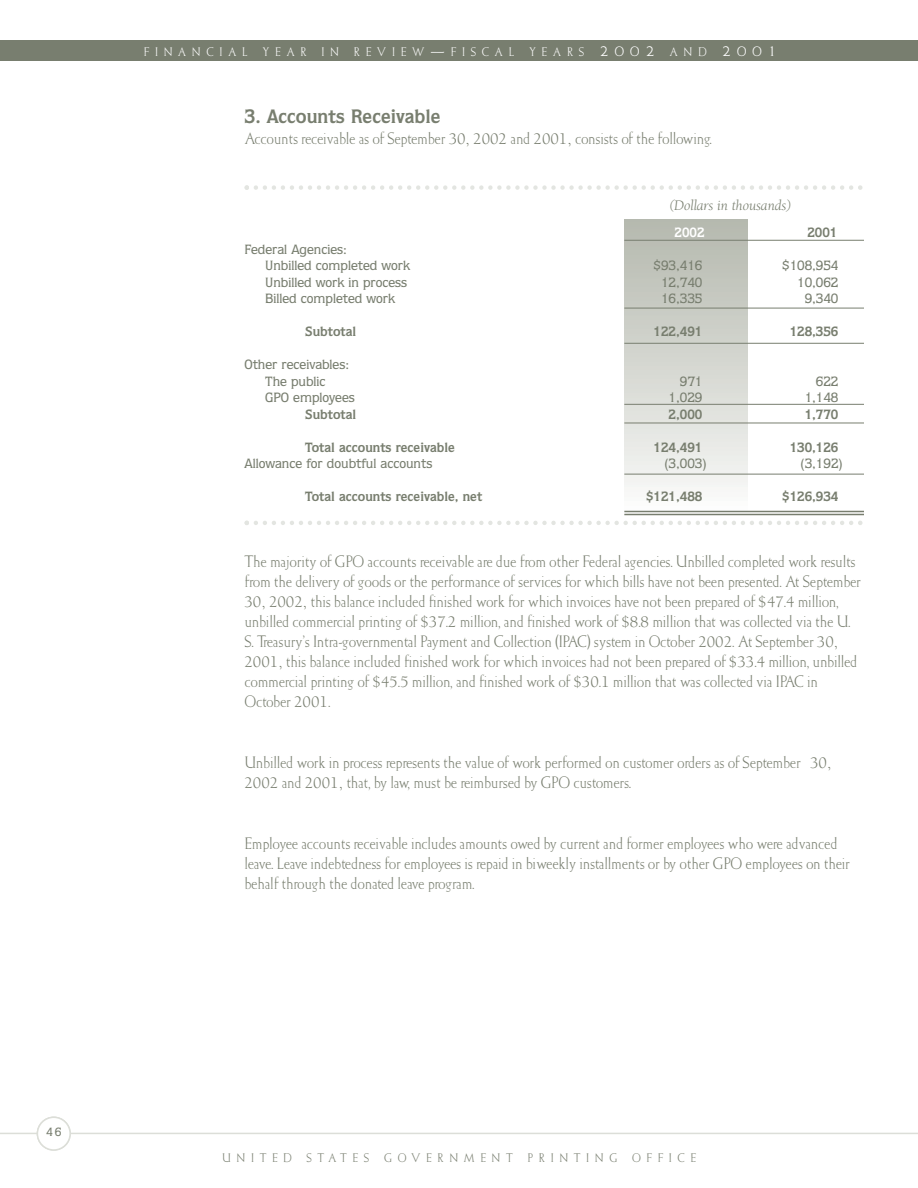
<style>
.page{position:relative;width:918px;height:1188px;background:#fff}
.page>*{position:absolute;margin:0;border:0;box-sizing:border-box;transform-origin:0 0}
.t1{font:700 19.5px "Quorum";color:#787e6f}
.t2{font:16.5px/20px "Elspeth";color:#787e6f}
.t3{font:italic 15px "Berkeley Oldstyle IT Cby BT";color:#787e6f}
.t4{font:500 13.5px/16.5px "Quorum";color:#787e6f}
.t5{font:700 13.5px "Quorum";color:#787e6f}
.t6{font:700 13.5px "Quorum";color:#fff}
.t7{font:12.3px "Elspeth";letter-spacing:.465em;color:#fff}
.t8{font:12.3px "Elspeth";letter-spacing:.465em;color:#787e6f}
.t9{font:500 12px "Quorum";color:#787e6f}
.s1{font-size:16.5px}
.s2{font-family:"Berkeley Oldstyle IT Cby BT"}
</style>
<div class="page">
<div style="left:624px;top:220px;width:124px;height:293px;background:linear-gradient(to bottom,#b4b7ad,#f8f9f7)"></div>
<svg style="left:244px;top:185px;width:618px;height:5px"></svg>
<svg style="left:244px;top:521px;width:618px;height:4px"></svg>
<div style="left:0;top:40px;width:918px;height:21px;background:#787e6f"></div>
<hr style="left:0;top:1133px;width:918px;height:1px;background:#dcded8">
<svg style="left:37px;top:1117px;width:34px;height:34px"></svg>
<hr style="left:624px;top:240px;width:240px;height:1px;background:#787e6f">
<hr style="left:624px;top:308px;width:240px;height:1px;background:#787e6f">
<hr style="left:624px;top:343px;width:240px;height:1px;background:#787e6f">
<hr style="left:624px;top:511px;width:240px;height:1px;background:#787e6f">
<hr style="left:624px;top:514px;width:240px;height:1px;background:#787e6f">
<hr style="left:624px;top:404px;width:240px;height:1px;background:#787e6f">
<hr style="left:624px;top:423px;width:240px;height:1px;background:#787e6f">
<hr style="left:624px;top:474px;width:240px;height:1px;background:#787e6f">
<p class="t7" style="left:144px;top:47px;width:635px">FINANCIAL YEAR IN REVIEW<span class="s1">—</span>FISCAL YEARS <span class="s1">2002</span> AND <span class="s1">2001</span></p>
<p class="t1" style="left:244px;top:109px;width:198px">3. Accounts Receivable</p>
<p class="t2" style="left:244px;top:130px;width:469px">Accounts receivable as of September <span class="s2">30, 2002</span> and <span class="s2">2001,</span> consists of the following.</p>
<p class="t4" style="left:265px;top:242px;width:146px;text-indent:-21px">Federal Agencies:<br>Unbilled completed work</p>
<p class="t3" style="left:670px;top:199px;width:123px">(Dollars in thousands)</p>
<p class="t6" style="left:675px;top:228px;width:32px">2002</p>
<p class="t5" style="left:807px;top:228px;width:32px">2001</p>
<p class="t4" style="left:654px;top:259px;width:50px">$93,416</p>
<p class="t4" style="left:782px;top:259px;width:58px">$108,954</p>
<p class="t4" style="left:265px;top:275px;width:144px">Unbilled work in process</p>
<p class="t4" style="left:661px;top:275px;width:43px">12,740</p>
<p class="t4" style="left:797px;top:275px;width:43px">10,062</p>
<p class="t4" style="left:265px;top:292px;width:131px">Billed completed work</p>
<p class="t4" style="left:661px;top:292px;width:43px">16,335</p>
<p class="t4" style="left:805px;top:292px;width:35px">9,340</p>
<p class="t5" style="left:305px;top:327px;width:53px">Subtotal</p>
<p class="t5" style="left:654px;top:327px;width:50px">122,491</p>
<p class="t5" style="left:790px;top:327px;width:50px">128,356</p>
<p class="t4" style="left:244px;top:358px;width:106px;text-align:center">Other receivables:<br>The public</p>
<p class="t4" style="left:680px;top:374px;width:24px">971</p>
<p class="t4" style="left:816px;top:374px;width:24px">622</p>
<p class="t4" style="left:265px;top:391px;width:91px">GPO employees</p>
<p class="t4" style="left:669px;top:391px;width:35px">1,029</p>
<p class="t4" style="left:805px;top:391px;width:35px">1,148</p>
<p class="t5" style="left:305px;top:409px;width:53px">Subtotal</p>
<p class="t5" style="left:669px;top:409px;width:35px">2,000</p>
<p class="t5" style="left:805px;top:409px;width:35px">1,770</p>
<p class="t5" style="left:305px;top:442px;width:151px">Total accounts receivable</p>
<p class="t5" style="left:654px;top:442px;width:50px">124,491</p>
<p class="t5" style="left:790px;top:442px;width:50px">130,126</p>
<p class="t4" style="left:244px;top:457px;width:189px">Allowance for doubtful accounts</p>
<p class="t4" style="left:664px;top:457px;width:44px">(3,003)</p>
<p class="t4" style="left:800px;top:457px;width:44px">(3,192)</p>
<p class="t5" style="left:305px;top:492px;width:179px">Total accounts receivable, net</p>
<p class="t5" style="left:646px;top:492px;width:58px">$121,488</p>
<p class="t5" style="left:782px;top:492px;width:58px">$126,934</p>
<p class="t2" style="left:244px;top:553px;width:618px">The majority of GPO accounts receivable are due from other Federal agencies. Unbilled completed work results from the delivery of goods or the performance of services for which bills have not been presented. At September <span class="s2">30, 2002,</span> this balance included finished work for which invoices have not been prepared of <span class="s2">$47</span>.<span class="s2">4</span> million, unbilled commercial printing of <span class="s2">$37</span>.<span class="s2">2</span> million, and finished work of <span class="s2">$8</span>.<span class="s2">8</span> million that was collected via the U.<br>S. Treasury’s Intra-governmental Payment and Collection (IPAC) system in October <span class="s2">2002</span>. At September <span class="s2">30, 2001,</span> this balance included finished work for which invoices had not been prepared of <span class="s2">$33</span>.<span class="s2">4</span> million, unbilled commercial printing of <span class="s2">$45</span>.<span class="s2">5</span> million, and finished work of <span class="s2">$30</span>.<span class="s2">1</span> million that was collected via IPAC in October <span class="s2">2001</span>.</p>
<p class="t2" style="left:244px;top:753px;width:588px">Unbilled work in process represents the value of work performed on customer orders as of September <span class="s2">30,<br>2002</span> and <span class="s2">2001,</span> that, by law, must be reimbursed by GPO customers.</p>
<p class="t2" style="left:244px;top:835px;width:607px">Employee accounts receivable includes amounts owed by current and former employees who were advanced leave. Leave indebtedness for employees is repaid in biweekly installments or by other GPO employees on their behalf through the donated leave program.</p>
<p class="t9" style="left:46px;top:1128px;width:17px">46</p>
<p class="t8" style="left:222px;top:1153px;width:475px">UNITED STATES GOVERNMENT PRINTING OFFICE</p>
</div>
